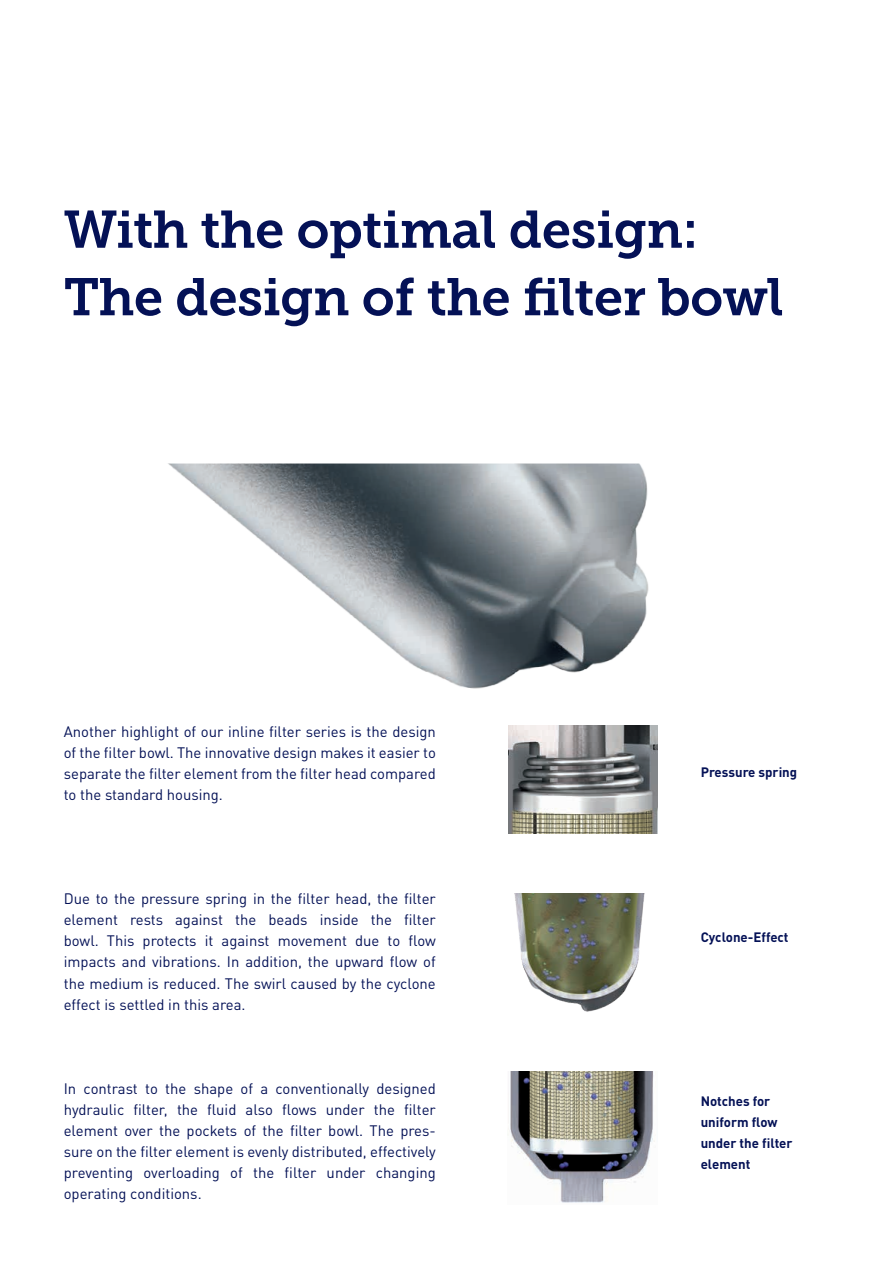
<style>
.page{position:relative;width:893px;height:1263px;background:#fff}
.page>*{position:absolute;margin:0;border:0;box-sizing:border-box;transform-origin:0 0}
.t1{font:52.5px/67.5px "Museo Slab 700";letter-spacing:-.01em;color:#041156}
.t2{font:15px/21px "DIN Pro";color:#041156;text-align:justify}
.t3{font:700 13.5px/21px "DIN Pro";color:#041156}
</style>
<div class="page">
<img style="left:514px;top:894px;width:131px;height:118px">
<img style="left:510px;top:1071px;width:145px;height:132px">
<img style="left:508px;top:726px;width:149px;height:107px">
<img style="left:168px;top:463px;width:481px;height:226px">
<h1 class="t1" style="left:64px;top:196px;width:721px">With the optimal design:<br>The design of the filter bowl</h1>
<p class="t2" style="left:64px;top:719px;width:374px">Another highlight of our inline filter series is the design of the filter bowl. The innovative design makes it easier to separate the filter element from the filter head compared to the standard housing.</p>
<p class="t2" style="left:64px;top:887px;width:374px">Due to the pressure spring in the filter head, the filter element rests against the beads inside the filter bowl. This protects it against movement due to flow impacts and vibrations. In addition, the upward flow of the medium is reduced. The swirl caused by the cyclone effect is settled in this area.</p>
<p class="t2" style="left:64px;top:1077px;width:374px">In contrast to the shape of a conventionally designed hydraulic filter, the fluid also flows under the filter element over the pockets of the filter bowl. The pres&shy;sure on the filter element is evenly distributed, effectively preventing overloading of the filter under changing operating conditions.</p>
<p class="t3" style="left:701px;top:760px;width:98px">Pressure spring</p>
<p class="t3" style="left:701px;top:925px;width:89px">Cyclone-Effect</p>
<p class="t3" style="left:701px;top:1089px;width:93px">Notches for uniform flow under the filter element</p>
</div>
